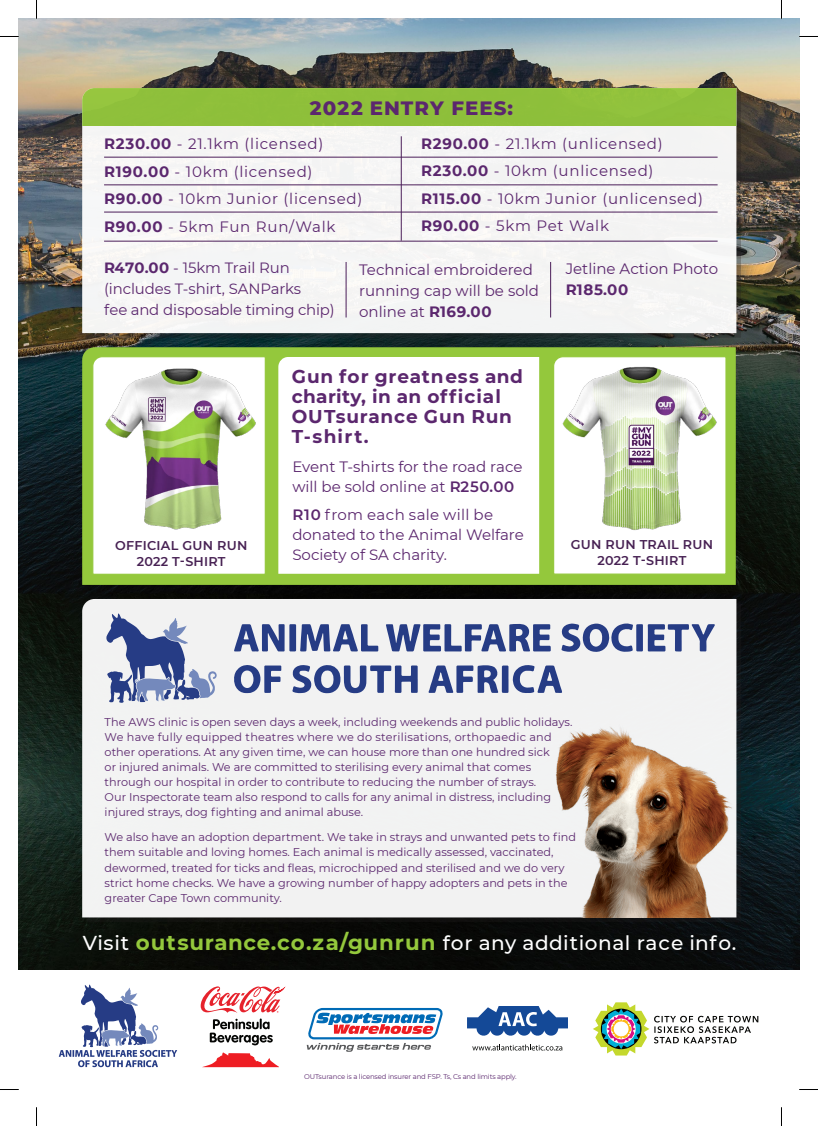
<style>
.page{position:relative;width:818px;height:1126px;background:#fff}
.page>*{position:absolute;margin:0;border:0;box-sizing:border-box;transform-origin:0 0}
.t1{font:500 20.12px "Montserrat";letter-spacing:.03em;color:#fff}
.t2{font:800 19.75px "Montserrat";letter-spacing:.05em;color:#5b276e}
.t3{font:700 18.5px/20px "Montserrat";letter-spacing:.04em;color:#5b276e}
.t4{font:15px/27.5px "Montserrat";letter-spacing:.05em;color:#5b276e}
.t5{font:15px/20px "Montserrat";color:#5b276e}
.t6{font:700 15px "Montserrat";letter-spacing:.04em;color:#5b276e}
.t7{font:14.88px/21px "Montserrat";letter-spacing:-.005em;color:#5b276e}
.t8{font:600 12.75px/16.2px "Montserrat";letter-spacing:.02em;color:#472153;text-align:center}
.t9{font:11.25px/15px "Montserrat";color:#5b276e}
.t10{font:6.88px "Montserrat";letter-spacing:-.02em;color:#5b276e}
.s1{font-weight:700}
.s2{font-weight:600}
.s3{font-weight:700;font-size:21.38px;color:#94c83c}
</style>
<div class="page">
<img style="left:19px;top:19px;width:779px;height:950px">
<svg style="left:82px;top:347px;width:653px;height:238px;background:#93c63e"></svg>
<div style="left:86px;top:92px;width:654px;height:245px;background:#231f20;opacity:.3"></div>
<div style="left:82px;top:125px;width:654px;height:208px;background:#f5f5f4"></div>
<div style="left:82px;top:88px;width:654px;height:37px;background:#8ebf3b"></div>
<svg style="left:59px;top:984px;width:118px;height:83px"></svg>
<svg style="left:200px;top:986px;width:85px;height:26px"></svg>
<svg style="left:202px;top:1052px;width:77px;height:15px"></svg>
<svg style="left:210px;top:1018px;width:62px;height:27px"></svg>
<svg style="left:306px;top:1007px;width:136px;height:44px"></svg>
<svg style="left:467px;top:1006px;width:100px;height:29px"></svg>
<svg style="left:472px;top:1044px;width:90px;height:6px"></svg>
<svg style="left:593px;top:1002px;width:164px;height:53px"></svg>
<svg style="left:92px;top:355px;width:174px;height:220px"></svg>
<img style="left:97px;top:343px;width:171px;height:188px">
<svg style="left:552px;top:355px;width:174px;height:220px"></svg>
<img style="left:554px;top:342px;width:174px;height:205px">
<svg style="left:278px;top:357px;width:261px;height:216px"></svg>
<div style="left:82px;top:599px;width:654px;height:318px;background:#f2f2f2"></div>
<svg style="left:106px;top:613px;width:110px;height:89px"></svg>
<svg style="left:234px;top:664px;width:47px;height:29px"></svg>
<svg style="left:292px;top:664px;width:125px;height:29px"></svg>
<svg style="left:428px;top:664px;width:133px;height:29px"></svg>
<svg style="left:385px;top:623px;width:165px;height:28px"></svg>
<svg style="left:561px;top:623px;width:153px;height:29px"></svg>
<svg style="left:234px;top:624px;width:144px;height:27px"></svg>
<img style="left:552px;top:724px;width:180px;height:193px">
<hr style="left:104px;top:157px;width:613px;height:1px;background:#4b1e59">
<hr style="left:104px;top:184px;width:613px;height:1px;background:#4b1e59">
<hr style="left:104px;top:211px;width:613px;height:1px;background:#4b1e59">
<hr style="left:104px;top:241px;width:613px;height:1px;background:#4b1e59">
<hr style="left:400px;top:136px;width:1px;height:105px;background:#4b1e59">
<hr style="left:345px;top:262px;width:1px;height:55px;background:#4b1e59">
<hr style="left:550px;top:262px;width:1px;height:55px;background:#4b1e59">
<svg style="left:0;top:36px;width:19px;height:1px"></svg>
<svg style="left:798px;top:36px;width:19px;height:1px"></svg>
<svg style="left:0;top:1089px;width:19px;height:1px"></svg>
<svg style="left:799px;top:1089px;width:18px;height:1px"></svg>
<svg style="left:36px;top:0;width:1px;height:19px"></svg>
<svg style="left:36px;top:1107px;width:1px;height:18px"></svg>
<h2 class="t2" style="left:310px;top:93px;width:205px">2022 ENTRY FEES:</h2>
<h3 class="t4" style="left:104px;top:129px;width:260px"><span class="s1">R230.00</span> - 21.1km (licensed)<br><span class="s1">R190.00</span> - 10km (licensed)<br><span class="s1">R90.00</span> - 10km Junior (licensed)<br><span class="s1">R90.00</span> - 5km Fun Run/Walk</h3>
<h3 class="t4" style="left:421px;top:129px;width:283px"><span class="s1">R290.00</span> - 21.1km (unlicensed)<br><span class="s1">R230.00</span> - 10km (unlicensed)<br><span class="s1">R115.00</span> - 10km Junior (unlicensed)<br><span class="s1">R90.00</span> - 5km Pet Walk</h3>
<h3 class="t7" style="left:104px;top:257px;width:232px"><span class="s1">R470.00</span> - 15km Trail Run (includes T-shirt, SANParks<br>fee and disposable timing chip)</h3>
<h3 class="t5" style="left:359px;top:258px;width:181px;line-height:21.2px">Technical embroidered running cap will be sold online at <span class="s1">R169.00</span></h3>
<h3 class="t5" style="left:565px;top:258px;width:154px">Jetline Action Photo</h3>
<h3 class="t6" style="left:565px;top:279px;width:64px">R185.00</h3>
<h3 class="t3" style="left:292px;top:366px;width:232px">Gun for greatness and charity, in an official<br>OUTsurance Gun Run<br>T-shirt.</h3>
<h3 class="t5" style="left:292px;top:456px;width:231px">Event T-shirts for the road race will be sold online at <span class="s2">R250.00</span></h3>
<h3 class="t5" style="left:292px;top:504px;width:233px"><span class="s2">R10</span> from each sale will be donated to the Animal Welfare<br>Society of SA charity.</h3>
<p class="t8" style="left:115px;top:536px;width:134px">OFFICIAL GUN RUN<br>2022 T-SHIRT</p>
<p class="t8" style="left:570px;top:536px;width:144px">GUN RUN TRAIL RUN<br>2022 T-SHIRT</p>
<p class="t9" style="left:105px;top:714px;width:469px">The AWS clinic is open seven days a week, including weekends and public holidays.<br>We have fully equipped theatres where we do sterilisations, orthopaedic and other operations. At any given time, we can house more than one hundred sick<br>or injured animals. We are committed to sterilising every animal that comes through our hospital in order to contribute to reducing the number of strays.<br>Our Inspectorate team also respond to calls for any animal in distress, including injured strays, dog fighting and animal abuse.</p>
<p class="t9" style="left:105px;top:829px;width:472px">We also have an adoption department. We take in strays and unwanted pets to find them suitable and loving homes. Each animal is medically assessed, vaccinated, dewormed, treated for ticks and fleas, microchipped and sterilised and we do very strict home checks. We have a growing number of happy adopters and pets in the greater Cape Town community.</p>
<h1 class="t1" style="left:83px;top:929px;width:654px">Visit <span class="s3">outsurance.co.za/gunrun</span> for any additional race info.</h1>
<p class="t10" style="left:304px;top:1071px;width:214px">OUTsurance is a licensed insurer and FSP. Ts, Cs and limits apply.</p>
</div>
